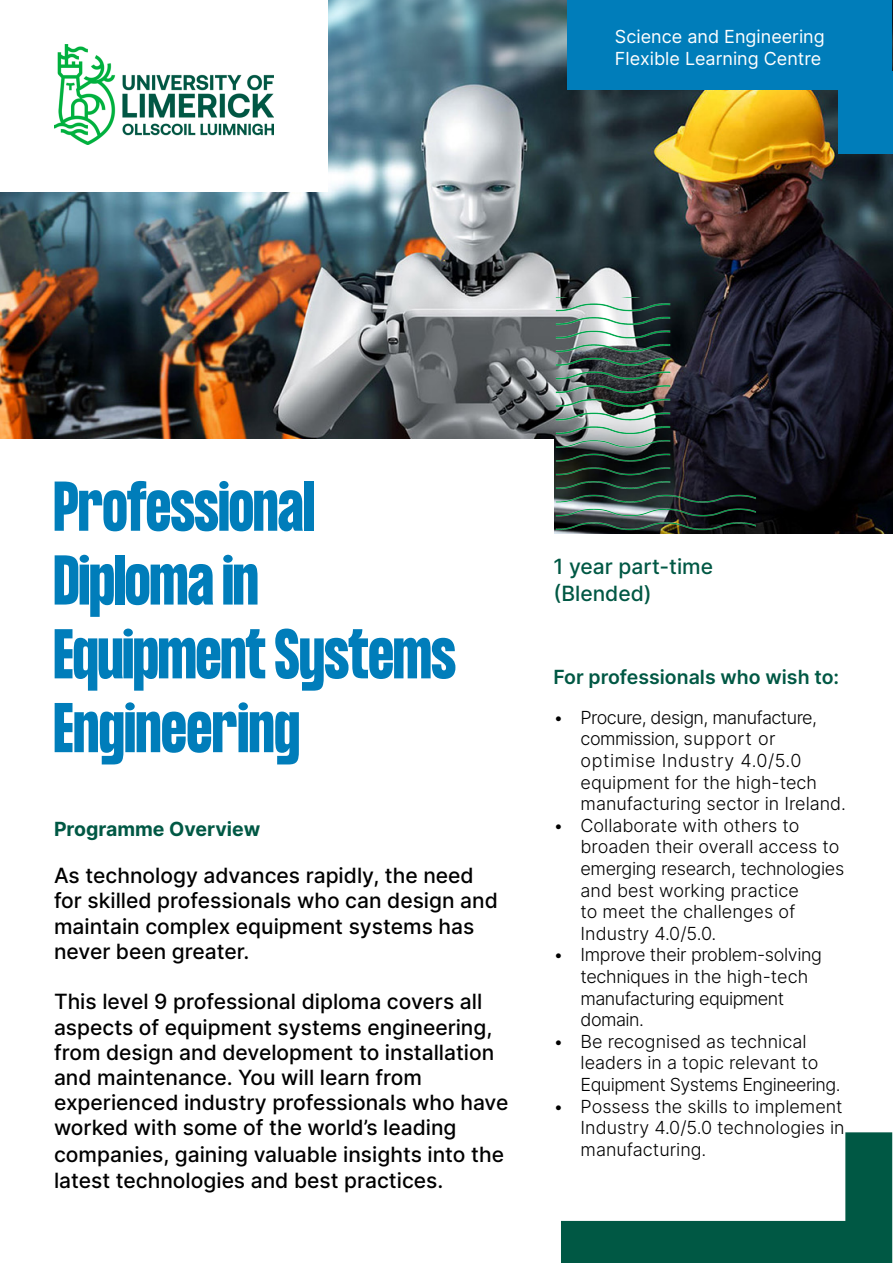
<style>
.page{position:relative;width:893px;height:1263px;background:#fff}
.page>*{position:absolute;margin:0;border:0;box-sizing:border-box;transform-origin:0 0}
.t1{font:700 61.5px/73.8px "Formula Condensed";color:#007dba}
.t2{font:500 21px/25.5px "Inter";color:#000}
.t3{font:500 21px/27px "Inter";color:#005844}
.t4{font:600 19.5px "Inter";color:#005844}
.t5{font:700 19.5px "Inter";color:#005844}
.t6{font:18px/21.6px "Inter Light BETA";color:#000}
.t7{font:18px/21.6px "Inter Light BETA";letter-spacing:-.02em;color:#000}
.t8{font:18px/21.6px "Inter";color:#fff}
</style>
<div class="page">
<img style="left:0;top:0;width:892px;height:533px">
<div style="left:567px;top:0;width:325px;height:89px;background:#007dba"></div>
<div style="left:839px;top:71px;width:54px;height:83px;background:#007dba"></div>
<div style="left:0;top:439px;width:554px;height:175px;background:#fff"></div>
<svg style="left:561px;top:1132px;width:331px;height:131px"></svg>
<img style="left:556px;top:297px;width:200px;height:235px">
<div style="left:0;top:0;width:328px;height:191px;background:#fff"></div>
<img style="left:55px;top:45px;width:218px;height:99px">
<p class="t8" style="left:615px;top:25px;width:211px">Science and Engineering<br>Flexible Learning Centre</p>
<h1 class="t1" style="left:54px;top:473px;width:404px">Professional<br>Diploma in<br>Equipment Systems<br>Engineering</h1>
<p class="t5" style="left:54px;top:815px;width:208px">Programme Overview</p>
<p class="t2" style="left:54px;top:862px;width:445px">As technology advances rapidly, the need for skilled professionals who can design and maintain complex equipment systems has never been greater.</p>
<p class="t2" style="left:54px;top:988px;width:456px">This level 9 professional diploma covers all aspects of equipment systems engineering, from design and development to installation and maintenance. You will learn from experienced industry professionals who have worked with some of the world’s leading companies, gaining valuable insights into the latest technologies and best practices.</p>
<p class="t3" style="left:554px;top:552px;width:161px">1 year part-time (Blended)</p>
<p class="t4" style="left:554px;top:663px;width:287px">For professionals who wish to:</p>
<p class="t6" style="left:580px;top:706px;width:267px;text-indent:-27px">• Procure, design, manufacture, commission, support or optimise Industry 4.0/5.0 equipment for the high-tech manufacturing sector in Ireland.</p>
<p class="t6" style="left:580px;top:814px;width:265px;text-indent:-27px">• Collaborate with others to broaden their overall access to emerging research, technologies and best working practice<br>to meet the challenges of<br>Industry 4.0/5.0.</p>
<p class="t7" style="left:580px;top:944px;width:243px;text-indent:-27px">• Improve their problem-solving techniques in the high-tech manufacturing equipment domain.</p>
<p class="t6" style="left:580px;top:1030px;width:262px;text-indent:-27px">• Be recognised as technical leaders in a topic relevant to<br>Equipment Systems Engineering.</p>
<p class="t6" style="left:580px;top:1095px;width:266px;text-align:justify;text-indent:-27px">• Possess the skills to implement Industry 4.0/5.0 technologies in manufacturing.</p>
</div>
